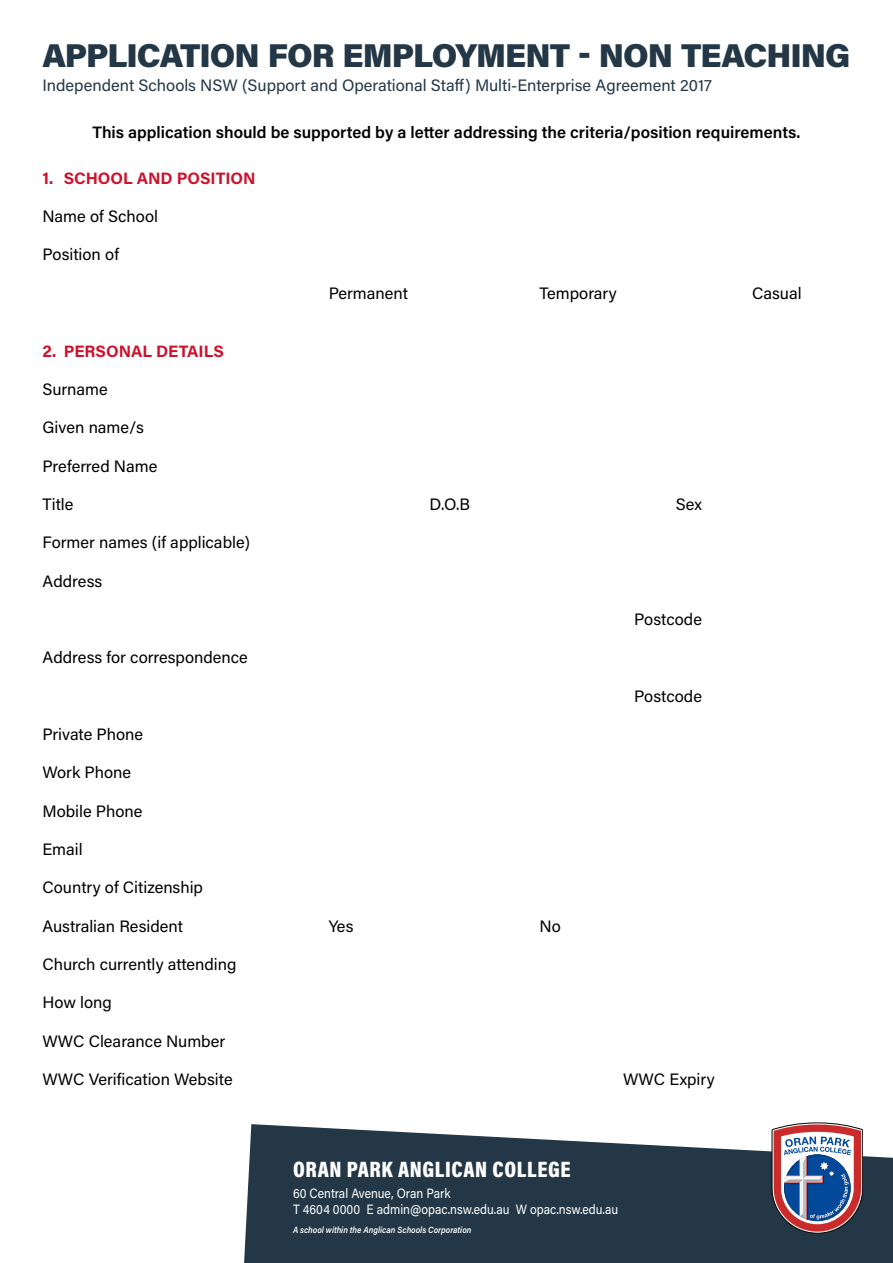
<style>
.page{position:relative;width:893px;height:1263px;background:#fff}
.page>*{position:absolute;margin:0;border:0;box-sizing:border-box;transform-origin:0 0}
.t1{font:900 33px "Acumin Pro";letter-spacing:-.03em;color:#233746}
.t2{font:900 22.5px "Acumin Pro Cond";letter-spacing:.03em;color:#fff}
.t3{font:16.5px "Acumin Pro";color:#000}
.t4{font:600 16.5px "Acumin Pro";color:#000}
.t5{font:16.5px "Acumin Pro";color:#233746}
.t6{font:700 16.5px "Acumin Pro";color:#cd122d}
.t7{font:13.5px/16.2px "Acumin Pro";color:#fff;scale:.9 1}
.t8{font:italic 600 9px "Acumin Pro";color:#fff;scale:.9 1}
</style>
<div class="page">
<svg style="left:244px;top:1124px;width:649px;height:139px;fill:#233746"></svg>
<svg style="left:772px;top:1123px;width:91px;height:110px"></svg>
<h1 class="t1" style="left:43px;top:32px;width:809px">APPLICATION FOR EMPLOYMENT - NON TEACHING</h1>
<p class="t5" style="left:43px;top:74px;width:671px">Independent Schools NSW (Support and Operational Staff) Multi-Enterprise Agreement 2017</p>
<p class="t4" style="left:92px;top:121px;width:709px">This application should be supported by a letter addressing the criteria/position requirements.</p>
<p class="t6" style="left:43px;top:166px;width:215px">1. SCHOOL AND POSITION</p>
<p class="t3" style="left:43px;top:205px;width:117px">Name of School</p>
<p class="t3" style="left:43px;top:243px;width:78px">Position of</p>
<p class="t3" style="left:329px;top:281px;width:81px">Permanent</p>
<p class="t3" style="left:540px;top:281px;width:79px">Temporary</p>
<p class="t3" style="left:752px;top:281px;width:51px">Casual</p>
<p class="t6" style="left:43px;top:339px;width:183px">2. PERSONAL DETAILS</p>
<p class="t3" style="left:43px;top:378px;width:67px">Surname</p>
<p class="t3" style="left:43px;top:416px;width:103px">Given name/s</p>
<p class="t3" style="left:43px;top:454px;width:116px">Preferred Name</p>
<p class="t3" style="left:43px;top:493px;width:32px">Title</p>
<p class="t3" style="left:430px;top:493px;width:42px">D.O.B</p>
<p class="t3" style="left:676px;top:493px;width:28px">Sex</p>
<p class="t3" style="left:43px;top:531px;width:209px">Former names (if applicable)</p>
<p class="t3" style="left:43px;top:569px;width:61px">Address</p>
<p class="t3" style="left:634px;top:608px;width:69px">Postcode</p>
<p class="t3" style="left:43px;top:646px;width:207px">Address for correspondence</p>
<p class="t3" style="left:634px;top:684px;width:69px">Postcode</p>
<p class="t3" style="left:43px;top:723px;width:102px">Private Phone</p>
<p class="t3" style="left:43px;top:761px;width:90px">Work Phone</p>
<p class="t3" style="left:43px;top:799px;width:101px">Mobile Phone</p>
<p class="t3" style="left:43px;top:838px;width:42px">Email</p>
<p class="t3" style="left:43px;top:876px;width:162px">Country of Citizenship</p>
<p class="t3" style="left:43px;top:914px;width:142px">Australian Resident</p>
<p class="t3" style="left:329px;top:914px;width:26px">Yes</p>
<p class="t3" style="left:540px;top:914px;width:23px">No</p>
<p class="t3" style="left:43px;top:953px;width:196px">Church currently attending</p>
<p class="t3" style="left:43px;top:991px;width:71px">How long</p>
<p class="t3" style="left:43px;top:1029px;width:184px">WWC Clearance Number</p>
<p class="t3" style="left:43px;top:1067px;width:192px">WWC Verification Website</p>
<p class="t3" style="left:623px;top:1067px;width:93px">WWC Expiry</p>
<h2 class="t2" style="left:293px;top:1155px;width:279px">ORAN PARK ANGLICAN COLLEGE</h2>
<p class="t7" style="left:293px;top:1184px;width:363px">60 Central Avenue, Oran Park<br>T 4604 0000 E admin@opac.nsw.edu.au W opac.nsw.edu.au</p>
<p class="t8" style="left:293px;top:1224px;width:200px">A school within the Anglican Schools Corporation</p>
</div>
